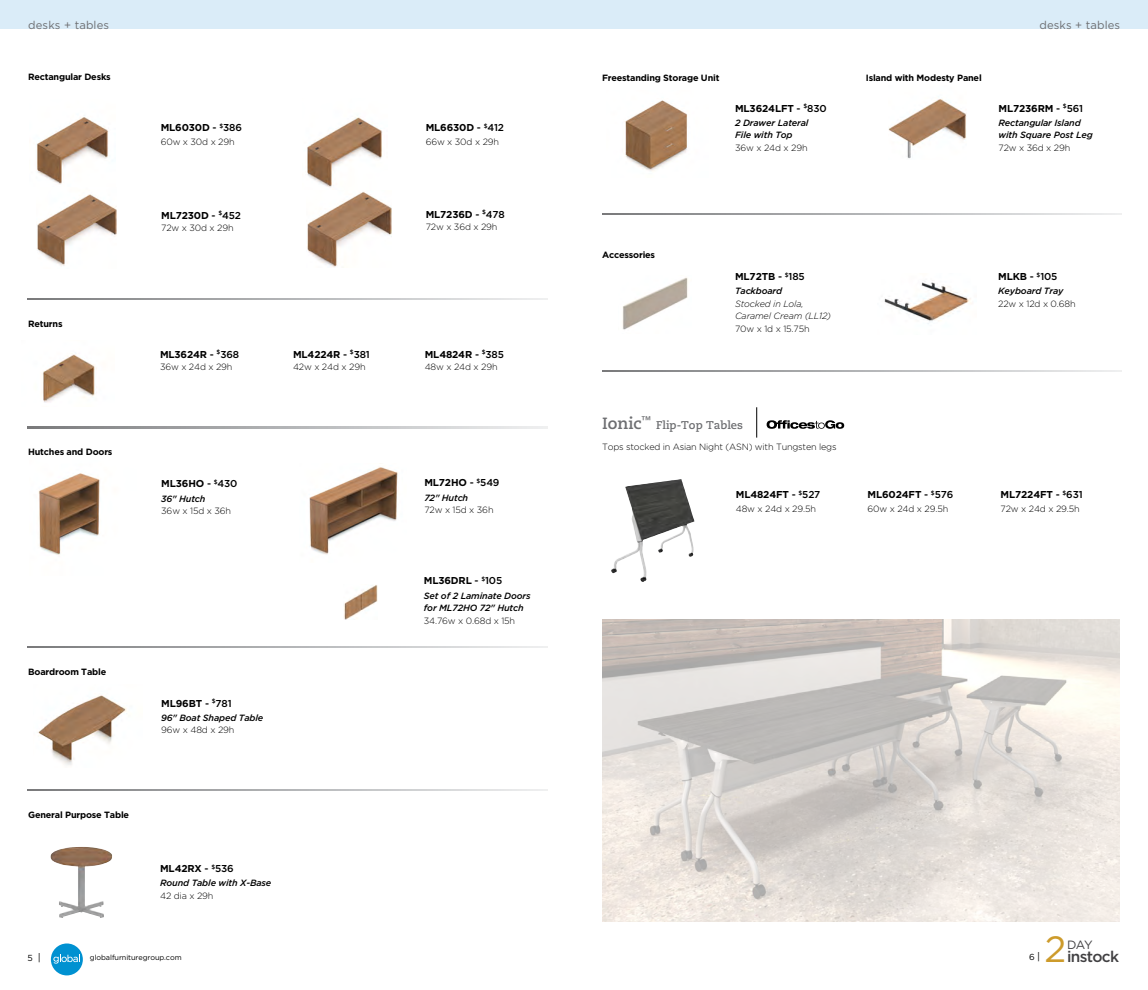
<style>
.page{position:relative;width:1148px;height:990px;background:#fff}
.page>*{position:absolute;margin:0;border:0;box-sizing:border-box;transform-origin:0 0}
.t1{font:36.5px "Gotham";color:#cd9b2b}
.t2{font:700 16.25px "Caecilia LT Std";color:#6d6e71}
.t3{font:500 15.5px "Gotham";letter-spacing:-.045em;color:#414042}
.t4{font:12px "Gotham";color:#414042}
.t5{font:11.25px "Gotham";letter-spacing:.01em;color:#6d6e71}
.t6{font:700 11.25px "Caecilia LT Std";color:#6d6e71}
.t7{font:700 10px "Gotham";letter-spacing:-.015em;color:#000}
.t8{font:300 9px "Gotham";letter-spacing:-.015em;color:#000}
.t9{font:italic 500 9px/12.5px "Gotham";letter-spacing:-.015em;color:#000}
.t10{font:700 9px "Gotham";letter-spacing:-.02em;color:#000}
.t11{font:italic 300 9px/12.5px "Gotham";letter-spacing:-.015em;color:#000}
.t12{font:8.75px "Gotham";color:#000}
.t13{font:7.25px "Gotham";letter-spacing:-.01em;color:#000}
.s1{font-weight:500}
.s2{font-size:10px}
</style>
<div class="page">
<div style="left:0;top:0;width:1148px;height:29px;background:#daecf8"></div>
<div style="left:51px;top:943px;width:32px;height:32px;background:#0091d1;border-radius:50%"></div>
<svg style="left:53px;top:955px;width:27px;height:9px"></svg>
<svg style="left:28px;top:298px;width:519px;height:2px"></svg>
<svg style="left:28px;top:427px;width:519px;height:1px"></svg>
<svg style="left:28px;top:646px;width:519px;height:1px"></svg>
<svg style="left:28px;top:790px;width:519px;height:1px"></svg>
<svg style="left:602px;top:213px;width:519px;height:2px"></svg>
<svg style="left:602px;top:370px;width:519px;height:2px"></svg>
<img style="left:307px;top:191px;width:84px;height:76px">
<img style="left:37px;top:194px;width:80px;height:72px">
<img style="left:36px;top:117px;width:72px;height:67px">
<img style="left:307px;top:117px;width:75px;height:70px">
<img style="left:42px;top:354px;width:55px;height:49px">
<img style="left:38px;top:695px;width:89px;height:70px">
<img style="left:51px;top:847px;width:61px;height:71px">
<img style="left:622px;top:277px;width:66px;height:53px">
<img style="left:884px;top:282px;width:88px;height:42px">
<img style="left:625px;top:100px;width:63px;height:71px">
<img style="left:888px;top:99px;width:78px;height:60px">
<img style="left:611px;top:480px;width:79px;height:102px">
<svg style="left:766px;top:420px;width:78px;height:9px"></svg>
<hr style="left:756px;top:407px;width:1px;height:31px;background:#000">
<img style="left:602px;top:619px;width:517px;height:303px">
<img style="left:38px;top:473px;width:62px;height:82px">
<img style="left:309px;top:467px;width:89px;height:88px">
<img style="left:344px;top:585px;width:33px;height:34px">
<p class="t5" style="left:28px;top:17px;width:82px">desks + tables</p>
<p class="t5" style="left:1039px;top:17px;width:82px">desks + tables</p>
<p class="t10" style="left:28px;top:71px;width:84px">Rectangular Desks</p>
<p class="t10" style="left:28px;top:318px;width:36px">Returns</p>
<p class="t10" style="left:28px;top:446px;width:86px">Hutches and Doors</p>
<p class="t7" style="left:161px;top:121px;width:83px">ML6030D <span class="s1">-</span> <sup>$</sup><span class="s1">386</span></p>
<p class="t8" style="left:161px;top:136px;width:76px">60w x 30d x 29h</p>
<p class="t7" style="left:161px;top:209px;width:81px">ML7230D <span class="s1">-</span> <sup>$</sup><span class="s1">452</span></p>
<p class="t8" style="left:161px;top:222px;width:74px">72w x 30d x 29h</p>
<p class="t7" style="left:160px;top:348px;width:81px">ML3624R <span class="s1">-</span> <sup>$</sup><span class="s1">368</span></p>
<p class="t8" style="left:160px;top:361px;width:74px">36w x 24d x 29h</p>
<p class="t7" style="left:161px;top:477px;width:78px">ML36HO <span class="s1">-</span> <sup>$</sup><span class="s1">430</span></p>
<p class="t9" style="left:161px;top:492px;width:46px">36" Hutch</p>
<p class="t8" style="left:161px;top:505px;width:71px">36w x 15d x 36h</p>
<p class="t7" style="left:293px;top:348px;width:78px">ML4224R <span class="s1">-</span> <sup>$</sup><span class="s1">381</span></p>
<p class="t8" style="left:293px;top:361px;width:74px">42w x 24d x 29h</p>
<p class="t10" style="left:28px;top:666px;width:80px">Boardroom Table</p>
<p class="t10" style="left:28px;top:809px;width:102px">General Purpose Table</p>
<p class="t7" style="left:161px;top:697px;width:72px">ML96BT <span class="s1">-</span> <sup>$</sup><span class="s1">781</span></p>
<p class="t9" style="left:161px;top:711px;width:104px">96" Boat Shaped Table</p>
<p class="t8" style="left:161px;top:725px;width:75px">96w x 48d x 29h</p>
<p class="t7" style="left:160px;top:862px;width:75px">ML42RX <span class="s1">-</span> <sup>$</sup><span class="s1">536</span></p>
<p class="t9" style="left:160px;top:877px;width:113px">Round Table with X-Base</p>
<p class="t8" style="left:160px;top:890px;width:55px">42 dia x 29h</p>
<p class="t12" style="left:28px;top:952px;width:15px">5 <span class="s2">|</span></p>
<p class="t13" style="left:90px;top:953px;width:93px">globalfurnituregroup.com</p>
<p class="t7" style="left:426px;top:121px;width:80px">ML6630D <span class="s1">-</span> <sup>$</sup><span class="s1">412</span></p>
<p class="t8" style="left:426px;top:136px;width:75px">66w x 30d x 29h</p>
<p class="t7" style="left:426px;top:207px;width:81px">ML7236D <span class="s1">-</span> <sup>$</sup><span class="s1">478</span></p>
<p class="t8" style="left:426px;top:221px;width:73px">72w x 36d x 29h</p>
<p class="t7" style="left:425px;top:348px;width:81px">ML4824R <span class="s1">-</span> <sup>$</sup><span class="s1">385</span></p>
<p class="t8" style="left:425px;top:361px;width:74px">48w x 24d x 29h</p>
<p class="t7" style="left:424px;top:476px;width:77px">ML72HO <span class="s1">-</span> <sup>$</sup><span class="s1">549</span></p>
<p class="t9" style="left:424px;top:491px;width:45px">72" Hutch</p>
<p class="t8" style="left:424px;top:504px;width:71px">72w x 15d x 36h</p>
<p class="t7" style="left:424px;top:574px;width:80px">ML36DRL <span class="s1">-</span> <sup>$</sup><span class="s1">105</span></p>
<p class="t9" style="left:424px;top:589px;width:108px">Set of 2 Laminate Doors for ML72HO 72" Hutch</p>
<p class="t8" style="left:424px;top:615px;width:93px">34.76w x 0.68d x 15h</p>
<p class="t10" style="left:602px;top:71px;width:119px">Freestanding Storage Unit</p>
<p class="t10" style="left:865px;top:71px;width:117px">Island with Modesty Panel</p>
<p class="t7" style="left:735px;top:101px;width:93px">ML3624LFT <span class="s1">-</span> <sup>$</sup><span class="s1">830</span></p>
<p class="t9" style="left:735px;top:116px;width:75px">2 Drawer Lateral<br>File with Top</p>
<p class="t8" style="left:735px;top:142px;width:74px">36w x 24d x 29h</p>
<p class="t7" style="left:998px;top:101px;width:86px">ML7236RM <span class="s1">-</span> <sup>$</sup><span class="s1">561</span></p>
<p class="t9" style="left:998px;top:116px;width:96px">Rectangular Island with Square Post Leg</p>
<p class="t8" style="left:998px;top:142px;width:73px">72w x 36d x 29h</p>
<p class="t10" style="left:602px;top:248px;width:54px">Accessories</p>
<p class="t7" style="left:735px;top:270px;width:71px">ML72TB <span class="s1">-</span> <sup>$</sup><span class="s1">185</span></p>
<p class="t9" style="left:735px;top:285px;width:49px">Tackboard</p>
<p class="t11" style="left:735px;top:297px;width:98px">Stocked in Lola,<br>Caramel Cream (LL12)</p>
<p class="t8" style="left:735px;top:323px;width:76px">70w x 1d x 15.75h</p>
<h2 class="t2" style="left:602px;top:413px;width:51px">Ionic<sup>™</sup></h2>
<p class="t6" style="left:656px;top:418px;width:88px">Flip-Top Tables</p>
<p class="t8" style="left:602px;top:442px;width:236px">Tops stocked in Asian Night (ASN) with Tungsten legs</p>
<p class="t7" style="left:736px;top:488px;width:86px">ML4824FT <span class="s1">-</span> <sup>$</sup><span class="s1">527</span></p>
<p class="t8" style="left:736px;top:503px;width:82px">48w x 24d x 29.5h</p>
<p class="t7" style="left:867px;top:488px;width:87px">ML6024FT <span class="s1">-</span> <sup>$</sup><span class="s1">576</span></p>
<p class="t8" style="left:867px;top:503px;width:82px">60w x 24d x 29.5h</p>
<p class="t7" style="left:998px;top:270px;width:61px">MLKB <span class="s1">-</span> <sup>$</sup><span class="s1">105</span></p>
<p class="t9" style="left:998px;top:285px;width:67px">Keyboard Tray</p>
<p class="t8" style="left:998px;top:298px;width:79px">22w x 12d x 0.68h</p>
<p class="t7" style="left:1000px;top:488px;width:84px">ML7224FT <span class="s1">-</span> <sup>$</sup><span class="s1">631</span></p>
<p class="t8" style="left:1000px;top:503px;width:81px">72w x 24d x 29.5h</p>
<h1 class="t1" style="left:1044px;top:925px;width:23px">2</h1>
<h3 class="t4" style="left:1067px;top:937px;width:27px">DAY</h3>
<h3 class="t3" style="left:1067px;top:946px;width:54px">instock</h3>
<p class="t12" style="left:1029px;top:952px;width:13px">6 <span class="s2">|</span></p>
</div>
